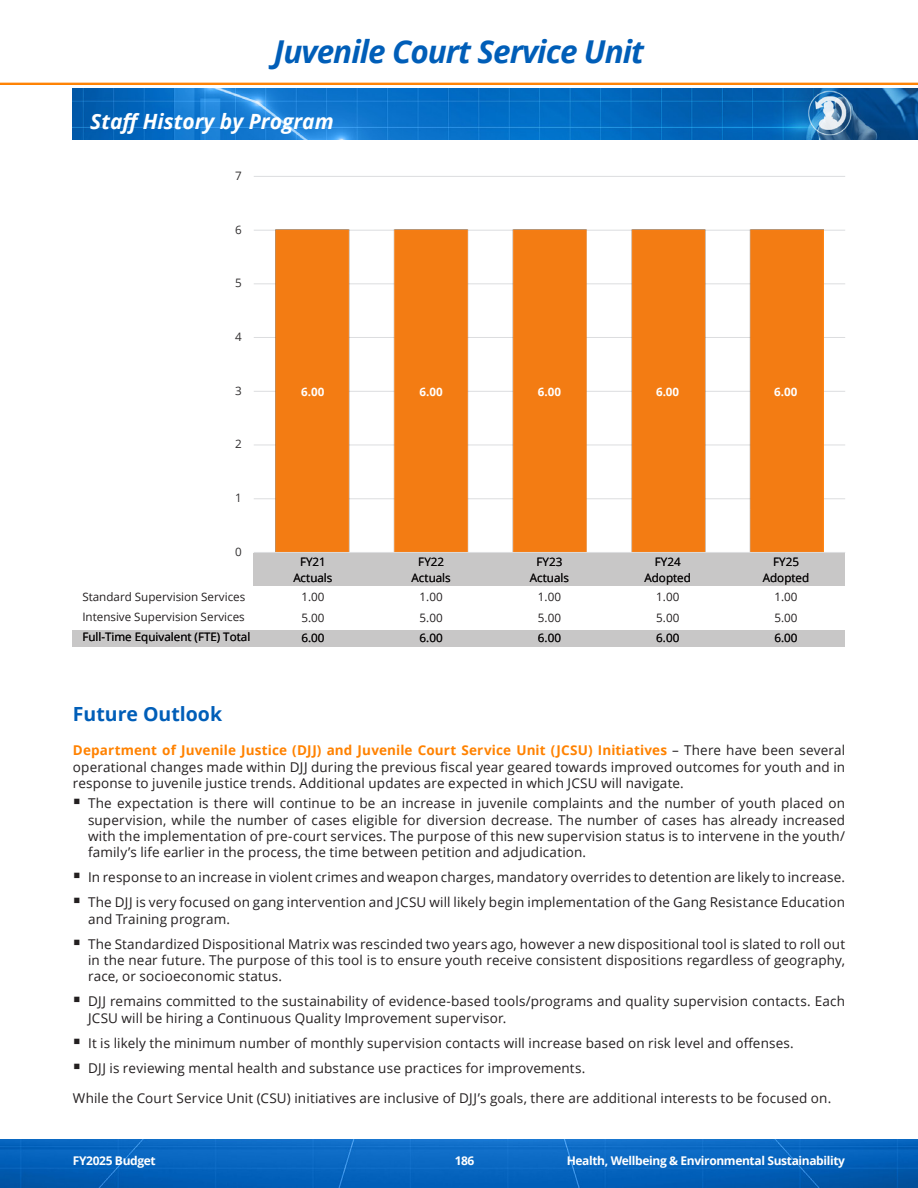
<style>
.page{position:relative;width:918px;height:1188px;background:#fff}
.page>*{position:absolute;margin:0;border:0;box-sizing:border-box;transform-origin:0 0}
.t1{font:italic 700 31.5px "Open Sans";letter-spacing:-.03em;color:#005eb8}
.t2{font:italic 700 21px "Open Sans";color:#fff}
.Heading_L1{font:700 19.5px "Open Sans";color:#005eb8}
.Body{font:13.5px/16.2px "Open Sans";letter-spacing:.01em;color:#231f20;text-align:justify}
.t3{font:700 12px "Open Sans";letter-spacing:-.03em;color:#fff}
.t4{font:11.7px/15.9px "Open Sans";color:#231f20;text-align:center}
.t5{font:700 11.7px "Open Sans";color:#fff}
.t6{font:11.7px "Open Sans";color:#312f30}
.s1{font-weight:700;color:#ff8200}
</style>
<div class="page">
<img style="left:0;top:82px;width:918px;height:3px">
<img style="left:0;top:1139px;width:918px;height:49px">
<img style="left:73px;top:89px;width:845px;height:50px">
<hr style="left:254px;top:498px;width:591px;height:1px;background:#dcdddf">
<hr style="left:254px;top:444px;width:591px;height:1px;background:#dcdddf">
<hr style="left:254px;top:391px;width:591px;height:1px;background:#dcdddf">
<hr style="left:254px;top:337px;width:591px;height:1px;background:#dcdddf">
<hr style="left:254px;top:283px;width:591px;height:1px;background:#dcdddf">
<hr style="left:254px;top:230px;width:591px;height:1px;background:#dcdddf">
<hr style="left:254px;top:176px;width:591px;height:1px;background:#dcdddf">
<img style="left:276px;top:230px;width:547px;height:322px">
<hr style="left:254px;top:552px;width:591px;height:1px;background:#dcdddf">
<div style="left:254px;top:553px;width:591px;height:33px;background:#c8c7c7"></div>
<div style="left:73px;top:630px;width:772px;height:16px;background:#c8c7c7"></div>
<p class="t1" style="left:274px;top:29px;width:372px">Juvenile Court Service Unit</p>
<h2 class="t2" style="left:90px;top:107px;width:245px">Staff History by Program</h2>
<p class="t6" style="left:235px;top:168px;width:8px">7</p>
<p class="t6" style="left:235px;top:221px;width:8px">6</p>
<p class="t6" style="left:235px;top:275px;width:8px">5</p>
<p class="t6" style="left:235px;top:329px;width:8px">4</p>
<p class="t6" style="left:235px;top:382px;width:8px">3</p>
<p class="t6" style="left:235px;top:436px;width:8px">2</p>
<p class="t6" style="left:235px;top:490px;width:8px">1</p>
<p class="t6" style="left:235px;top:544px;width:8px">0</p>
<p class="t5" style="left:301px;top:383px;width:25px">6.00</p>
<p class="t5" style="left:419px;top:383px;width:25px">6.00</p>
<p class="t5" style="left:538px;top:383px;width:25px">6.00</p>
<p class="t5" style="left:656px;top:383px;width:25px">6.00</p>
<p class="t5" style="left:774px;top:383px;width:25px">6.00</p>
<p class="t4" style="left:293px;top:553px;width:41px">FY21<br>Actuals</p>
<p class="t4" style="left:412px;top:553px;width:41px">FY22<br>Actuals</p>
<p class="t4" style="left:530px;top:553px;width:41px">FY23<br>Actuals</p>
<p class="t4" style="left:645px;top:553px;width:48px">FY24<br>Adopted</p>
<p class="t4" style="left:763px;top:553px;width:48px">FY25<br>Adopted</p>
<p class="t4" style="left:82px;top:589px;width:164px">Standard Supervision Services</p>
<p class="t4" style="left:301px;top:589px;width:25px">1.00</p>
<p class="t4" style="left:420px;top:589px;width:25px">1.00</p>
<p class="t4" style="left:538px;top:589px;width:25px">1.00</p>
<p class="t4" style="left:656px;top:589px;width:25px">1.00</p>
<p class="t4" style="left:775px;top:589px;width:25px">1.00</p>
<p class="t4" style="left:82px;top:609px;width:164px">Intensive Supervision Services</p>
<p class="t4" style="left:301px;top:609px;width:25px">5.00</p>
<p class="t4" style="left:420px;top:609px;width:25px">5.00</p>
<p class="t4" style="left:538px;top:609px;width:25px">5.00</p>
<p class="t4" style="left:656px;top:609px;width:25px">5.00</p>
<p class="t4" style="left:775px;top:609px;width:25px">5.00</p>
<p class="t4" style="left:82px;top:629px;width:169px">Full-Time Equivalent (FTE) Total</p>
<p class="t4" style="left:301px;top:629px;width:25px">6.00</p>
<p class="t4" style="left:420px;top:629px;width:25px">6.00</p>
<p class="t4" style="left:538px;top:629px;width:25px">6.00</p>
<p class="t4" style="left:656px;top:629px;width:25px">6.00</p>
<p class="t4" style="left:775px;top:629px;width:25px">6.00</p>
<p class="Heading_L1" style="left:73px;top:700px;width:151px">Future Outlook</p>
<p class="Body" style="left:73px;top:742px;width:774px"><span class="s1">Department of Juvenile Justice (DJJ) and Juvenile Court Service Unit (JCSU) Initiatives</span> – There have been several operational changes made within DJJ during the previous fiscal year geared towards improved outcomes for youth and in response to juvenile justice trends. Additional updates are expected in which JCSU will navigate.</p>
<p class="Body" style="left:88px;top:795px;width:759px;text-indent:-15px">▪ The expectation is there will continue to be an increase in juvenile complaints and the number of youth placed on supervision, while the number of cases eligible for diversion decrease. The number of cases has already increased with the implementation of pre-court services. The purpose of this new supervision status is to intervene in the youth/ family’s life earlier in the process, the time between petition and adjudication.</p>
<p class="Body" style="left:73px;top:869px;width:774px">▪ In response to an increase in violent crimes and weapon charges, mandatory overrides to detention are likely to increase.</p>
<p class="Body" style="left:88px;top:894px;width:759px;text-indent:-15px">▪ The DJJ is very focused on gang intervention and JCSU will likely begin implementation of the Gang Resistance Education and Training program.</p>
<p class="Body" style="left:88px;top:935px;width:759px;text-indent:-15px">▪ The Standardized Dispositional Matrix was rescinded two years ago, however a new dispositional tool is slated to roll out in the near future. The purpose of this tool is to ensure youth receive consistent dispositions regardless of geography, race, or socioeconomic status.</p>
<p class="Body" style="left:88px;top:993px;width:759px;text-indent:-15px">▪ DJJ remains committed to the sustainability of evidence-based tools/programs and quality supervision contacts. Each<br>JCSU will be hiring a Continuous Quality Improvement supervisor.</p>
<p class="Body" style="left:73px;top:1034px;width:722px">▪ It is likely the minimum number of monthly supervision contacts will increase based on risk level and offenses.</p>
<p class="Body" style="left:73px;top:1060px;width:514px">▪ DJJ is reviewing mental health and substance use practices for improvements.</p>
<p class="Body" style="left:73px;top:1089px;width:760px">While the Court Service Unit (CSU) initiatives are inclusive of DJJ’s goals, there are additional interests to be focused on.</p>
<p class="t3" style="left:73px;top:1152px;width:84px">FY2025 Budget</p>
<p class="t3" style="left:455px;top:1152px;width:21px">186</p>
<p class="t3" style="left:567px;top:1152px;width:280px">Health, Wellbeing &amp; Environmental Sustainability</p>
</div>
